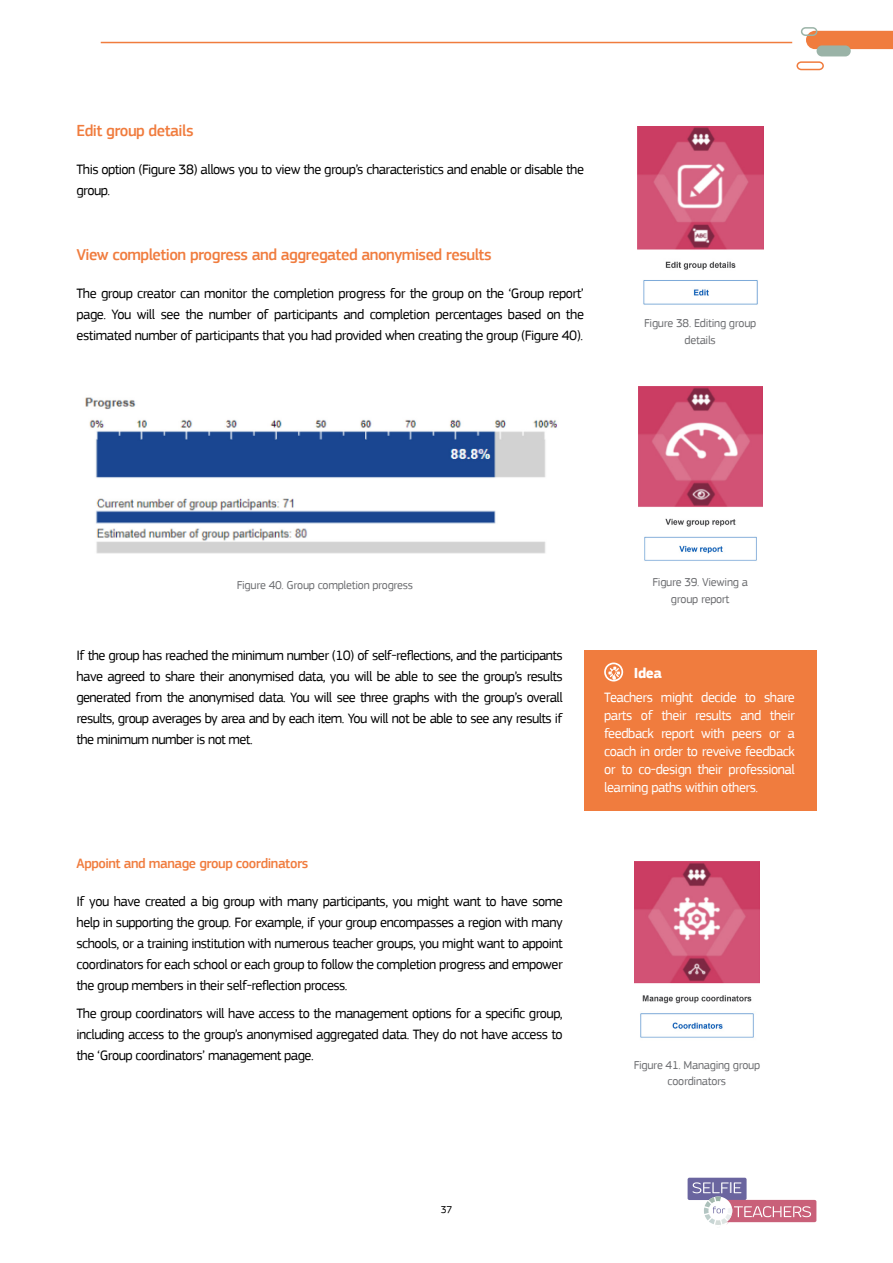
<style>
.page{position:relative;width:893px;height:1263px;background:#fff}
.page>*{position:absolute;margin:0;border:0;box-sizing:border-box;transform-origin:0 0}
.t1{font:500 16.5px "PF Square Sans Pro";letter-spacing:-.03em;color:#f07c3e}
.t2{font:16.5px "PF Square Sans Pro";color:#fff}
.Body{font:700 15px "PF Square Sans Pro";color:#fff}
.t3{font:14.25px/21px "PF Square Sans Pro";letter-spacing:-.035em;color:#000;text-align:justify}
.Body-2{font:14.25px/18px "PF Square Sans Pro";letter-spacing:-.03em;color:#fff;text-align:justify}
.t4{font:500 14.25px "PF Square Sans Pro";letter-spacing:-.03em;color:#f07c3e}
.Figura_X{font:12px/16.5px "PF Square Sans Pro";letter-spacing:-.02em;color:#6c6d70;text-align:center}
.t5{font:10.5px "PF Square Sans Pro";color:#000}
</style>
<div class="page">
<div style="left:688px;top:1178px;width:59px;height:22px;background:#6a659f;border-radius:2px"></div>
<svg style="left:692px;top:1182px;width:124px;height:43px"></svg>
<img style="left:637px;top:127px;width:126px;height:178px">
<img style="left:638px;top:386px;width:124px;height:175px">
<img style="left:85px;top:397px;width:472px;height:157px">
<img style="left:634px;top:861px;width:125px;height:177px">
<div style="left:584px;top:649px;width:232px;height:161px;background:#f07c3e"></div>
<svg style="left:604px;top:662px;width:19px;height:19px"></svg>
<svg style="left:806px;top:31px;width:87px;height:18px"></svg>
<svg style="left:796px;top:61px;width:28px;height:10px"></svg>
<div style="left:801px;top:27px;width:16px;height:9px;border:2px solid #9ab3a7;border-radius:4px"></div>
<div style="left:817px;top:45px;width:34px;height:11px;background:#9ab3a7;border-radius:5px"></div>
<hr style="left:101px;top:42px;width:691px;height:1px;background:#f07c3e">
<h2 class="t1" style="left:77px;top:121px;width:119px">Edit group details</h2>
<h2 class="t3" style="left:77px;top:158px;width:509px">This option (Figure 38) allows you to view the group’s characteristics and enable or disable the group.</h2>
<h2 class="t1" style="left:77px;top:245px;width:417px">View completion progress and aggregated anonymised results</h2>
<h2 class="t3" style="left:77px;top:283px;width:509px">The group creator can monitor the completion progress for the group on the ‘Group report’ page. You will see the number of participants and completion percentages based on the estimated number of participants that you had provided when creating the group (Figure 40).</h2>
<p class="Figura_X" style="left:644px;top:315px;width:113px">Figure 38. Editing group details</p>
<p class="Figura_X" style="left:237px;top:577px;width:178px">Figure 40. Group completion progress</p>
<h2 class="t3" style="left:77px;top:645px;width:488px">If the group has reached the minimum number (10) of self-reflections, and the participants have agreed to share their anonymised data, you will be able to see the group’s results generated from the anonymised data. You will see three graphs with the group’s overall results, group averages by area and by each item. You will not be able to see any results if the minimum number is not met.</h2>
<h2 class="t4" style="left:77px;top:855px;width:233px">Appoint and manage group coordinators</h2>
<h2 class="t3" style="left:77px;top:891px;width:488px">If you have created a big group with many participants, you might want to have some help in supporting the group. For example, if your group encompasses a region with many schools, or a training institution with numerous teacher groups, you might want to appoint coordinators for each school or each group to follow the completion progress and empower the group members in their self-reflection process.</h2>
<h2 class="t3" style="left:77px;top:1002px;width:488px">The group coordinators will have access to the management options for a specific group, including access to the group’s anonymised aggregated data. They do not have access to the ‘Group coordinators’ management page.</h2>
<p class="t5" style="left:441px;top:1203px;width:13px">37</p>
<p class="Figura_X" style="left:652px;top:574px;width:97px">Figure 39. Viewing a group report</p>
<p class="Body" style="left:634px;top:664px;width:30px">Idea</p>
<p class="Body-2" style="left:604px;top:689px;width:192px">Teachers might decide to share parts of their results and their feedback report with peers or a coach in order to reveive feedback or to co-design their professional learning paths within others.</p>
<p class="Figura_X" style="left:634px;top:1056px;width:128px">Figure 41. Managing group coordinators</p>
<p class="t2" style="left:729px;top:1178px;width:6px">I</p>
</div>
